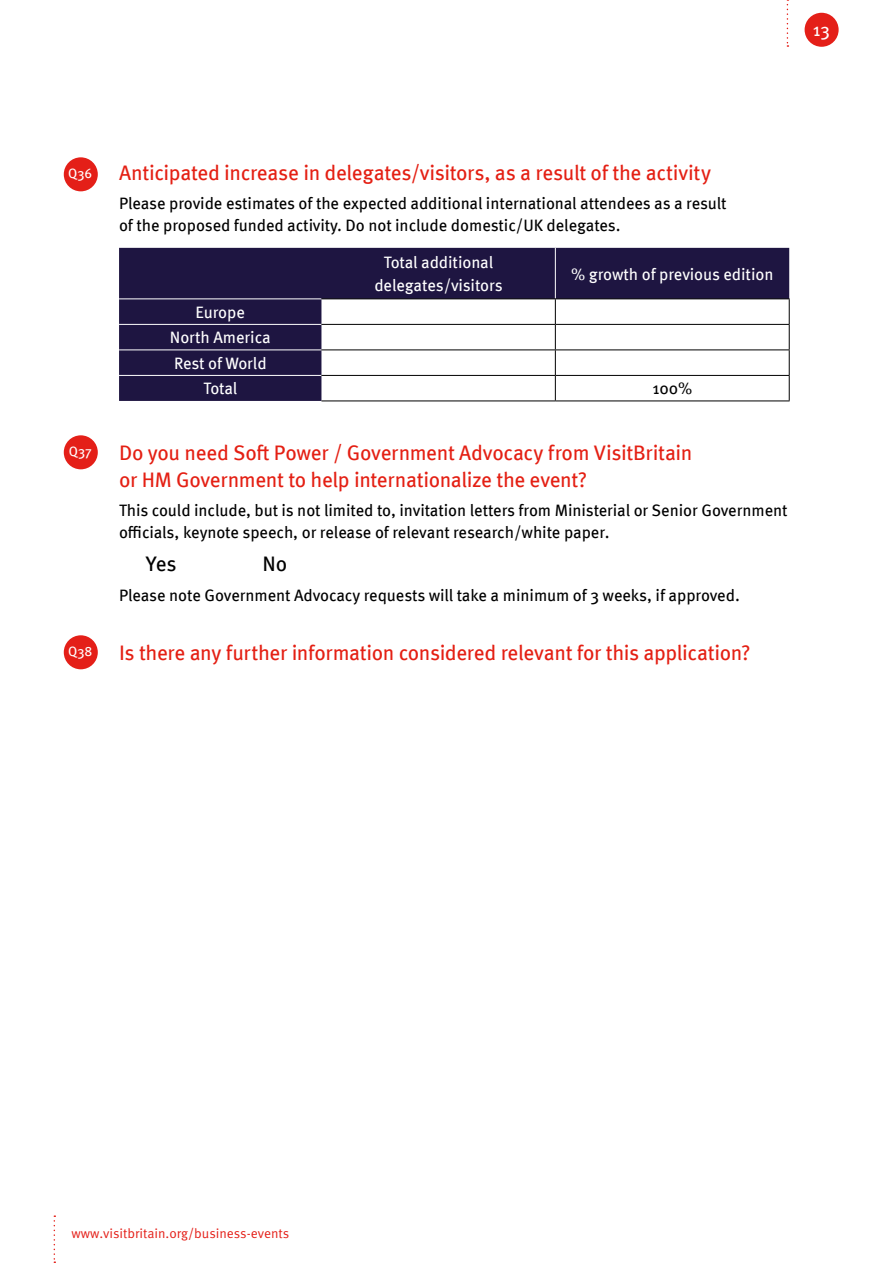
<style>
.page{position:relative;width:893px;height:1263px;background:#fff}
.page>*{position:absolute;margin:0;border:0;box-sizing:border-box;transform-origin:0 0}
.t1{font:21px/27px "Meta Pro";letter-spacing:-.02em;color:#e41f13}
.t2{font:21px "Meta Pro";color:#000}
.t3{font:18px "Meta Pro";color:#fff}
.t4{font:16.5px/22.5px "Meta Pro";letter-spacing:-.005em;color:#000}
.t5{font:16.5px/25.5px "Meta Pro";letter-spacing:-.005em;color:#fff;text-align:center}
.t6{font:13.5px "Meta Pro Norm";color:#e41f18}
.t7{font:13.5px "Meta Pro";color:#fff}
</style>
<div class="page">
<svg style="left:787px;top:0;width:1px;height:47px"></svg>
<div style="left:805px;top:13px;width:34px;height:34px;background:#e41f18;border-radius:50%"></div>
<svg style="left:54px;top:1215px;width:1px;height:48px"></svg>
<div style="left:64px;top:435px;width:34px;height:34px;background:#e41f18;border-radius:50%"></div>
<div style="left:64px;top:635px;width:34px;height:34px;background:#e41f18;border-radius:50%"></div>
<svg style="left:119px;top:248px;width:670px;height:153px;fill:#1e1541"></svg>
<hr style="left:119px;top:298px;width:202px;height:1px;background:#fff">
<hr style="left:119px;top:324px;width:202px;height:1px;background:#fff">
<hr style="left:119px;top:349px;width:202px;height:1px;background:#fff">
<hr style="left:119px;top:375px;width:202px;height:1px;background:#fff">
<hr style="left:555px;top:248px;width:1px;height:50px;background:#fff">
<hr style="left:321px;top:298px;width:234px;height:1px;background:#000">
<hr style="left:555px;top:298px;width:235px;height:1px;background:#000">
<hr style="left:321px;top:324px;width:234px;height:1px;background:#000">
<hr style="left:555px;top:324px;width:235px;height:1px;background:#000">
<hr style="left:321px;top:349px;width:234px;height:1px;background:#000">
<hr style="left:555px;top:349px;width:235px;height:1px;background:#000">
<hr style="left:321px;top:375px;width:234px;height:1px;background:#000">
<hr style="left:555px;top:375px;width:235px;height:1px;background:#000">
<svg style="left:555px;top:299px;width:1px;height:102px"></svg>
<svg style="left:789px;top:299px;width:1px;height:102px"></svg>
<hr style="left:321px;top:401px;width:234px;height:1px;background:#000">
<hr style="left:555px;top:401px;width:235px;height:1px;background:#000">
<div style="left:64px;top:157px;width:34px;height:34px;background:#e41f18;border-radius:50%"></div>
<p class="t3" style="left:813px;top:16px;width:19px">13</p>
<p class="t7" style="left:68px;top:163px;width:25px">Q36</p>
<p class="t1" style="left:119px;top:158px;width:593px">Anticipated increase in delegates/visitors, as a result of the activity</p>
<p class="t4" style="left:119px;top:191px;width:609px">Please provide estimates of the expected additional international attendees as a result of the proposed funded activity. Do not include domestic/UK delegates.</p>
<p class="t5" style="left:170px;top:298px;width:102px">Europe<br>North America<br>Rest of World<br>Total</p>
<p class="t5" style="left:374px;top:250px;width:130px;line-height:22.5px">Total additional delegates/visitors</p>
<p class="t5" style="left:571px;top:260px;width:204px">% growth of previous edition</p>
<p class="t4" style="left:652px;top:376px;width:41px">100%</p>
<p class="t7" style="left:69px;top:441px;width:24px">Q37</p>
<p class="t1" style="left:119px;top:437px;width:575px">Do you need Soft Power / Government Advocacy from VisitBritain or HM Government to help internationalize the event?</p>
<p class="t4" style="left:119px;top:497px;width:670px">This could include, but is not limited to, invitation letters from Ministerial or Senior Government officials, keynote speech, or release of relevant research/white paper.</p>
<p class="t2" style="left:146px;top:547px;width:32px">Yes</p>
<p class="t2" style="left:262px;top:547px;width:26px">No</p>
<p class="t4" style="left:119px;top:583px;width:622px">Please note Government Advocacy requests will take a minimum of 3 weeks, if approved.</p>
<p class="t7" style="left:68px;top:641px;width:26px">Q38</p>
<p class="t1" style="left:119px;top:637px;width:633px">Is there any further information considered relevant for this application?</p>
<p class="t6" style="left:71px;top:1223px;width:219px">www.visitbritain.org/business-events</p>
</div>
